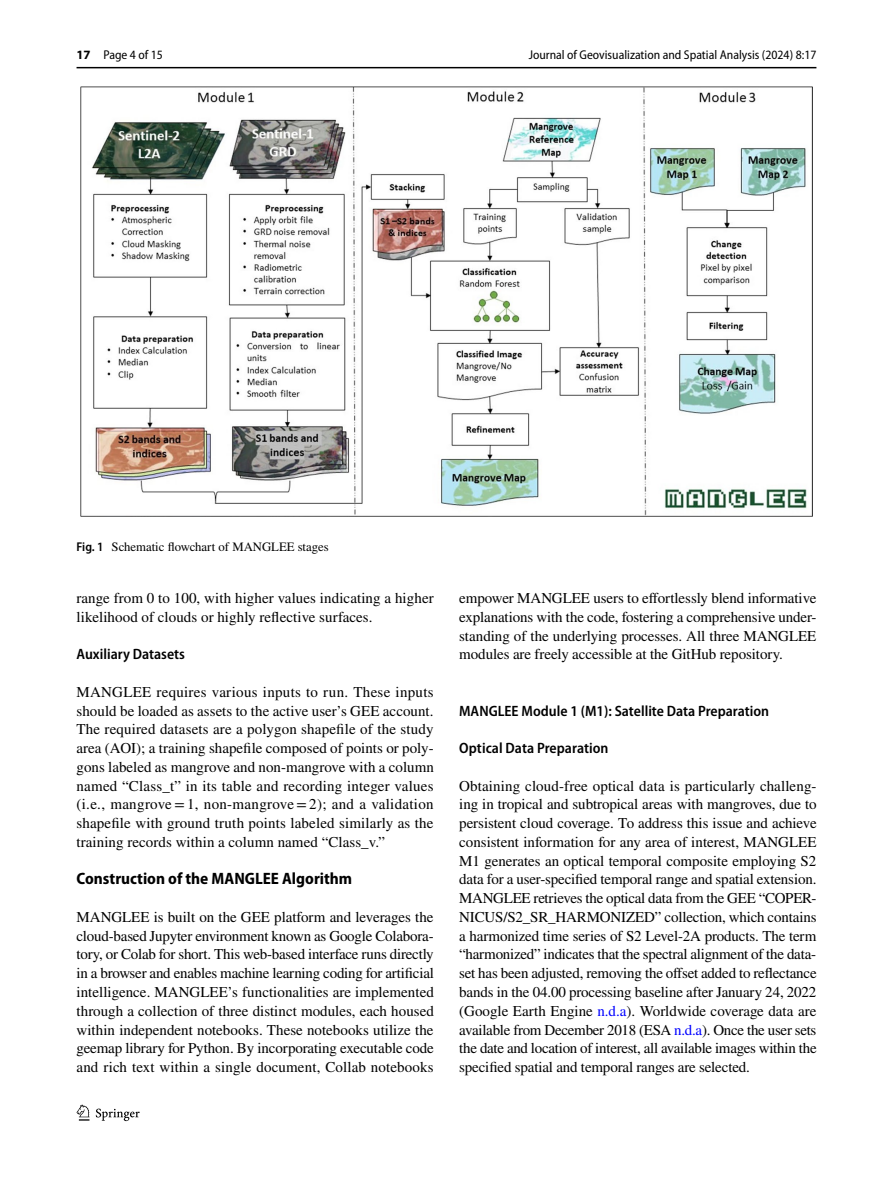
<style>
.page{position:relative;width:893px;height:1187px;background:#fff}
.page>*{position:absolute;margin:0;border:0;box-sizing:border-box;transform-origin:0 0}
.t1{font:700 semi-condensed 16.5px "Myriad Pro";color:#000}
.t2{font:15px/18.8px "STIX";letter-spacing:.005em;color:#000;text-align:justify}
.t3{font:600 semi-condensed 15px "Myriad Pro";color:#000}
.t4{font:semi-condensed 12.75px "Myriad Pro";color:#000}
.t5{font:12.75px "STIX";color:#000}
.s1{font-weight:700;font-stretch:normal}
.s2{font-family:"Myriad Pro";font-weight:600;font-stretch:semi-condensed}
.s3{color:#00f}
</style>
<div class="page">
<hr style="left:77px;top:67px;width:739px;height:1px;background:#000">
<svg style="left:77px;top:1104px;width:12px;height:16px"></svg>
<svg style="left:96px;top:1108px;width:44px;height:12px"></svg>
<img style="left:81px;top:87px;width:731px;height:429px">
<p class="t4" style="left:77px;top:48px;width:88px"><span class="s1">17</span> Page 4 of 15</p>
<p class="t4" style="left:529px;top:48px;width:289px">Journal of Geovisualization and Spatial Analysis (2024) 8:17</p>
<p class="t5" style="left:77px;top:538px;width:254px"><span class="s2">Fig. 1</span> Schematic flowchart of MANGLEE stages</p>
<p class="t2" style="left:77px;top:589px;width:359px">range from 0 to 100, with higher values indicating a higher likelihood of clouds or highly reflective surfaces.</p>
<p class="t3" style="left:77px;top:646px;width:110px">Auxiliary Datasets</p>
<p class="t2" style="left:77px;top:683px;width:359px">MANGLEE requires various inputs to run. These inputs should be loaded as assets to the active user’s GEE account.<br>The required datasets are a polygon shapefile of the study area (AOI); a training shapefile composed of points or poly&shy;gons labeled as mangrove and non-mangrove with a column named “Class_t” in its table and recording integer values (i.e., mangrove=1, non-mangrove=2); and a validation shapefile with ground truth points labeled similarly as the training records within a column named “Class_v.”</p>
<p class="t1" style="left:77px;top:869px;width:277px">Construction of the MANGLEE Algorithm</p>
<p class="t2" style="left:77px;top:908px;width:359px">MANGLEE is built on the GEE platform and leverages the cloud-based Jupyter environment known as Google Colabora&shy;tory, or Colab for short. This web-based interface runs directly in a browser and enables machine learning coding for artificial intelligence. MANGLEE’s functionalities are implemented through a collection of three distinct modules, each housed within independent notebooks. These notebooks utilize the geemap library for Python. By incorporating executable code and rich text within a single document, Collab notebooks</p>
<p class="t2" style="left:459px;top:589px;width:359px">empower MANGLEE users to effortlessly blend informative explanations with the code, fostering a comprehensive under&shy;standing of the underlying processes. All three MANGLEE modules are freely accessible at the GitHub repository.</p>
<p class="t3" style="left:459px;top:702px;width:311px">MANGLEE Module 1 (M1): Satellite Data Preparation</p>
<p class="t3" style="left:459px;top:739px;width:151px">Optical Data Preparation</p>
<p class="t2" style="left:459px;top:777px;width:359px">Obtaining cloud-free optical data is particularly challeng&shy;ing in tropical and subtropical areas with mangroves, due to persistent cloud coverage. To address this issue and achieve consistent information for any area of interest, MANGLEE M1 generates an optical temporal composite employing S2 data for a user-specified temporal range and spatial extension.<br>MANGLEE retrieves the optical data from the GEE “COPER-NICUS/S2_SR_HARMONIZED” collection, which contains a harmonized time series of S2 Level-2A products. The term “harmonized” indicates that the spectral alignment of the data&shy;set has been adjusted, removing the offset added to reflectance bands in the 04.00 processing baseline after January 24, 2022 (Google Earth Engine <span class="s3">n.d.a</span>). Worldwide coverage data are available from December 2018 (ESA <span class="s3">n.d.a</span>). Once the user sets the date and location of interest, all available images within the specified spatial and temporal ranges are selected.</p>
</div>
